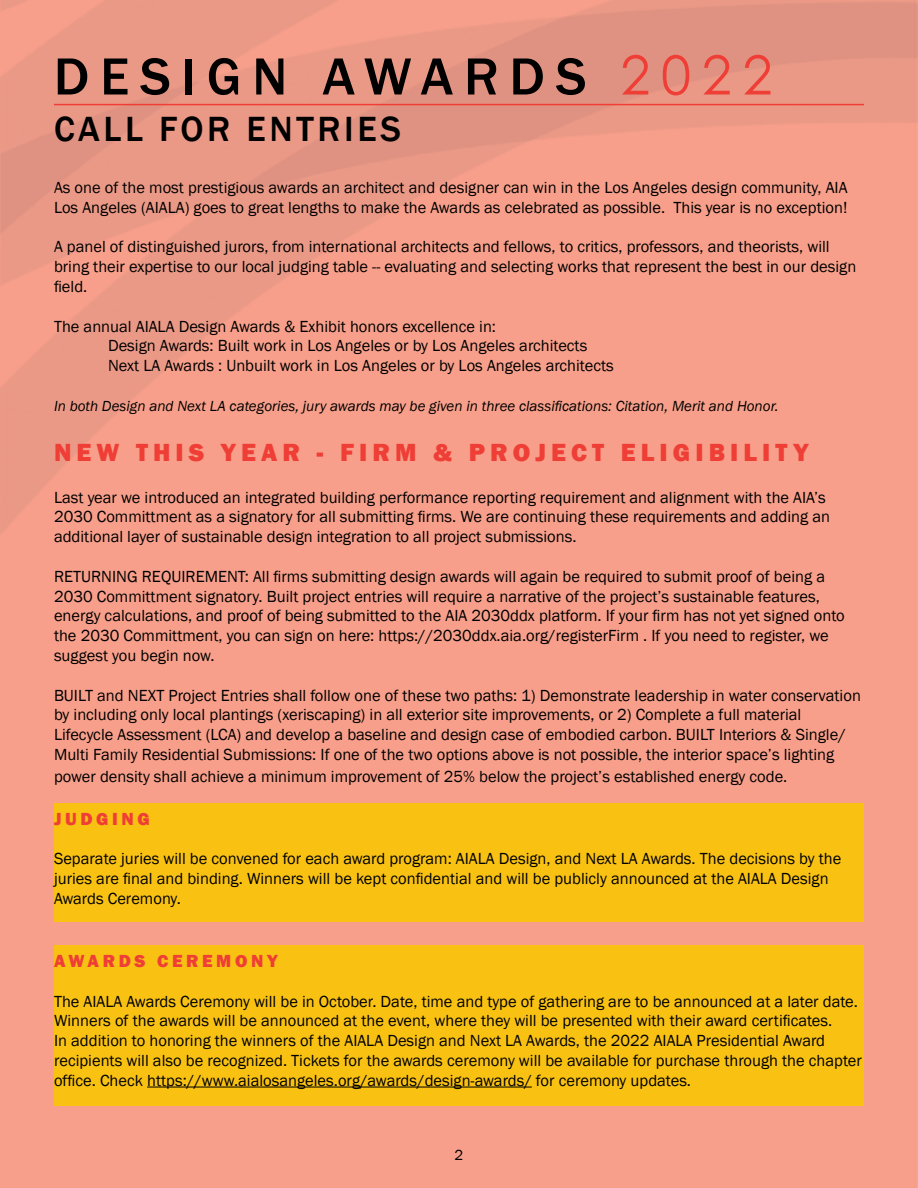
<style>
.page{position:relative;width:918px;height:1188px;background:#fff}
.page>*{position:absolute;margin:0;border:0;box-sizing:border-box;transform-origin:0 0}
.t1{font:500 54px "Franklin Gothic";letter-spacing:.2em;color:#000}
.t2{font:500 36px "Franklin Gothic";letter-spacing:.1em;color:#000}
.t3{font:800 25.5px "Franklin Gothic";letter-spacing:.2em;color:#ef3e36}
.t4{font:800 18px "Franklin Gothic";letter-spacing:.2em;color:#ef3e36}
.t5{font:16.5px/19.8px "Franklin Gothic";color:#000}
.t6{font:italic 15px "Franklin Gothic";color:#000}
.t7{font:15px "Franklin Gothic";color:#000}
.s1{font-family:"Century Gothic";font-weight:400;color:#ef3e36}
</style>
<div class="page">
<img style="left:0;top:1px;width:918px;height:1187px">
<div style="left:54px;top:804px;width:810px;height:118px;background:#f9c213"></div>
<div style="left:54px;top:945px;width:810px;height:160px;background:#f9c213"></div>
<hr style="left:147px;top:1087px;width:385px;height:1px;background:#000">
<hr style="left:54px;top:104px;width:810px;height:1px;background:#ef3e36">
<h1 class="t1" style="left:54px;top:43px;width:720px">DESIGN AWARDS <span class="s1">2022</span></h1>
<h2 class="t2" style="left:54px;top:107px;width:348px">CALL FOR ENTRIES</h2>
<p class="t5" style="left:54px;top:178px;width:795px">As one of the most prestigious awards an architect and designer can win in the Los Angeles design community, AIA<br>Los Angeles (AIALA) goes to great lengths to make the Awards as celebrated as possible. This year is no exception!</p>
<p class="t5" style="left:54px;top:237px;width:804px">A panel of distinguished jurors, from international architects and fellows, to critics, professors, and theorists, will bring their expertise to our local judging table -- evaluating and selecting works that represent the best in our design field.</p>
<p class="t5" style="left:108px;top:317px;width:507px;text-indent:-54px">The annual AIALA Design Awards &amp; Exhibit honors excellence in:<br>Design Awards: Built work in Los Angeles or by Los Angeles architects<br>Next LA Awards : Unbuilt work in Los Angeles or by Los Angeles architects</p>
<p class="t6" style="left:54px;top:396px;width:726px">In both Design and Next LA categories, jury awards may be given in three classifications: Citation, Merit and Honor.</p>
<h3 class="t3" style="left:54px;top:436px;width:756px">NEW THIS YEAR - FIRM &amp; PROJECT ELIGIBILITY</h3>
<p class="t5" style="left:54px;top:488px;width:778px">Last year we introduced an integrated building performance reporting requirement and alignment with the AIA’s<br>2030 Committment as a signatory for all submitting firms. We are continuing these requirements and adding an additional layer of sustainable design integration to all project submissions.</p>
<p class="t5" style="left:54px;top:567px;width:792px">RETURNING REQUIREMENT: All firms submitting design awards will again be required to submit proof of being a 2030 Committment signatory. Built project entries will require a narrative of the project’s sustainable features, energy calculations, and proof of being submitted to the AIA 2030ddx platform. If your firm has not yet signed onto the 2030 Committment, you can sign on here: https://2030ddx.aia.org/registerFirm . If you need to register, we suggest you begin now.</p>
<p class="t5" style="left:54px;top:686px;width:808px">BUILT and NEXT Project Entries shall follow one of these two paths: 1) Demonstrate leadership in water conservation by including only local plantings (xeriscaping) in all exterior site improvements, or 2) Complete a full material Lifecycle Assessment (LCA) and develop a baseline and design case of embodied carbon. BUILT Interiors &amp; Single/ Multi Family Residential Submissions: If one of the two options above is not possible, the interior space’s lighting</p>
<p class="t5" style="left:54px;top:767px;width:735px">power density shall achieve a minimum improvement of 25% below the project’s established energy code.</p>
<p class="t4" style="left:54px;top:807px;width:97px">JUDGING</p>
<p class="t5" style="left:54px;top:849px;width:789px">Separate juries will be convened for each award program: AIALA Design, and Next LA Awards. The decisions by the juries are final and binding. Winners will be kept confidential and will be publicly announced at the AIALA Design<br>Awards Ceremony.</p>
<p class="t4" style="left:54px;top:949px;width:225px">AWARDS CEREMONY</p>
<p class="t5" style="left:54px;top:992px;width:809px">The AIALA Awards Ceremony will be in October. Date, time and type of gathering are to be announced at a later date.<br>Winners of the awards will be announced at the event, where they will be presented with their award certificates.<br>In addition to honoring the winners of the AIALA Design and Next LA Awards, the 2022 AIALA Presidential Award recipients will also be recognized. Tickets for the awards ceremony will be available for purchase through the chapter office. Check https://www.aialosangeles.org/awards/design-awards/ for ceremony updates.</p>
<p class="t7" style="left:455px;top:1145px;width:10px">2</p>
</div>
